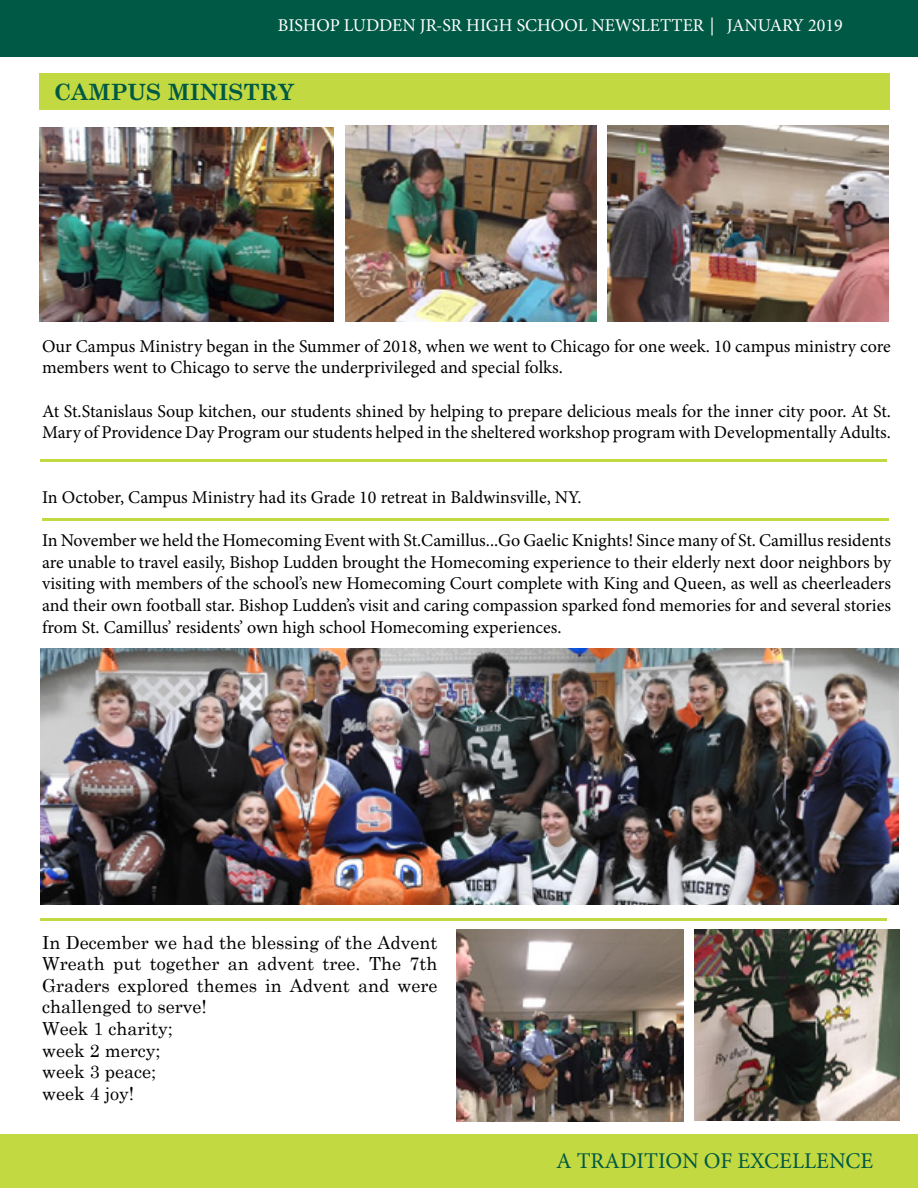
<style>
.page{position:relative;width:918px;height:1188px;background:#fff}
.page>*{position:absolute;margin:0;border:0;box-sizing:border-box;transform-origin:0 0}
.t1{font:22.5px "Minion Pro";color:#005944}
.t2{font:700 22.5px "Century Schoolbook";color:#005944}
.t3{font:18px/21.6px "Minion Pro";color:#000}
.t4{font:18px/21.6px "Century Schoolbook";color:#000}
.t5{font:18px "Minion Pro";color:#fff}
</style>
<div class="page">
<div style="left:0;top:0;width:918px;height:57px;background:#005944"></div>
<div style="left:0;top:1134px;width:918px;height:54px;background:#c3d941"></div>
<div style="left:40px;top:73px;width:850px;height:37px;background:#c3d941"></div>
<img style="left:694px;top:929px;width:206px;height:191px">
<img style="left:40px;top:648px;width:858px;height:256px">
<img style="left:608px;top:125px;width:281px;height:197px">
<img style="left:346px;top:125px;width:250px;height:197px">
<img style="left:40px;top:127px;width:294px;height:195px">
<img style="left:457px;top:929px;width:227px;height:192px">
<hr style="left:40px;top:459px;width:847px;height:2px;background:#c3d941">
<hr style="left:40px;top:918px;width:847px;height:2px;background:#c3d941">
<hr style="left:42px;top:518px;width:847px;height:3px;background:#c3d941">
<p class="t5" style="left:278px;top:13px;width:566px">BISHOP LUDDEN JR-SR HIGH SCHOOL NEWSLETTER | JANUARY 2019</p>
<p class="t2" style="left:54px;top:74px;width:242px">CAMPUS MINISTRY</p>
<p class="t3" style="left:42px;top:335px;width:850px">Our Campus Ministry began in the Summer of 2018, when we went to Chicago for one week. 10 campus ministry core members went to Chicago to serve the underprivileged and special folks.</p>
<p class="t3" style="left:42px;top:400px;width:851px">At St.Stanislaus Soup kitchen, our students shined by helping to prepare delicious meals for the inner city poor. At St.<br>Mary of Providence Day Program our students helped in the sheltered workshop program with Developmentally Adults.</p>
<p class="t3" style="left:42px;top:487px;width:541px">In October, Campus Ministry had its Grade 10 retreat in Baldwinsville, NY.</p>
<p class="t3" style="left:42px;top:530px;width:851px;text-align:justify">In November we held the Homecoming Event with St.Camillus...Go Gaelic Knights! Since many of St. Camillus residents are unable to travel easily, Bishop Ludden brought the Homecoming experience to their elderly next door neighbors by visiting with members of the school’s new Homecoming Court complete with King and Queen, as well as cheerleaders and their own football star. Bishop Ludden’s visit and caring compassion sparked fond memories for and several stories from St. Camillus’ residents’ own high school Homecoming experiences.</p>
<p class="t4" style="left:42px;top:930px;width:397px">In December we had the blessing of the Advent<br>Wreath put together an advent tree. The 7th<br>Graders explored themes in Advent and were challenged to serve!<br>Week 1 charity;<br>week 2 mercy;<br>week 3 peace;<br>week 4 joy!</p>
<p class="t1" style="left:556px;top:1146px;width:319px">A TRADITION OF EXCELLENCE</p>
</div>
